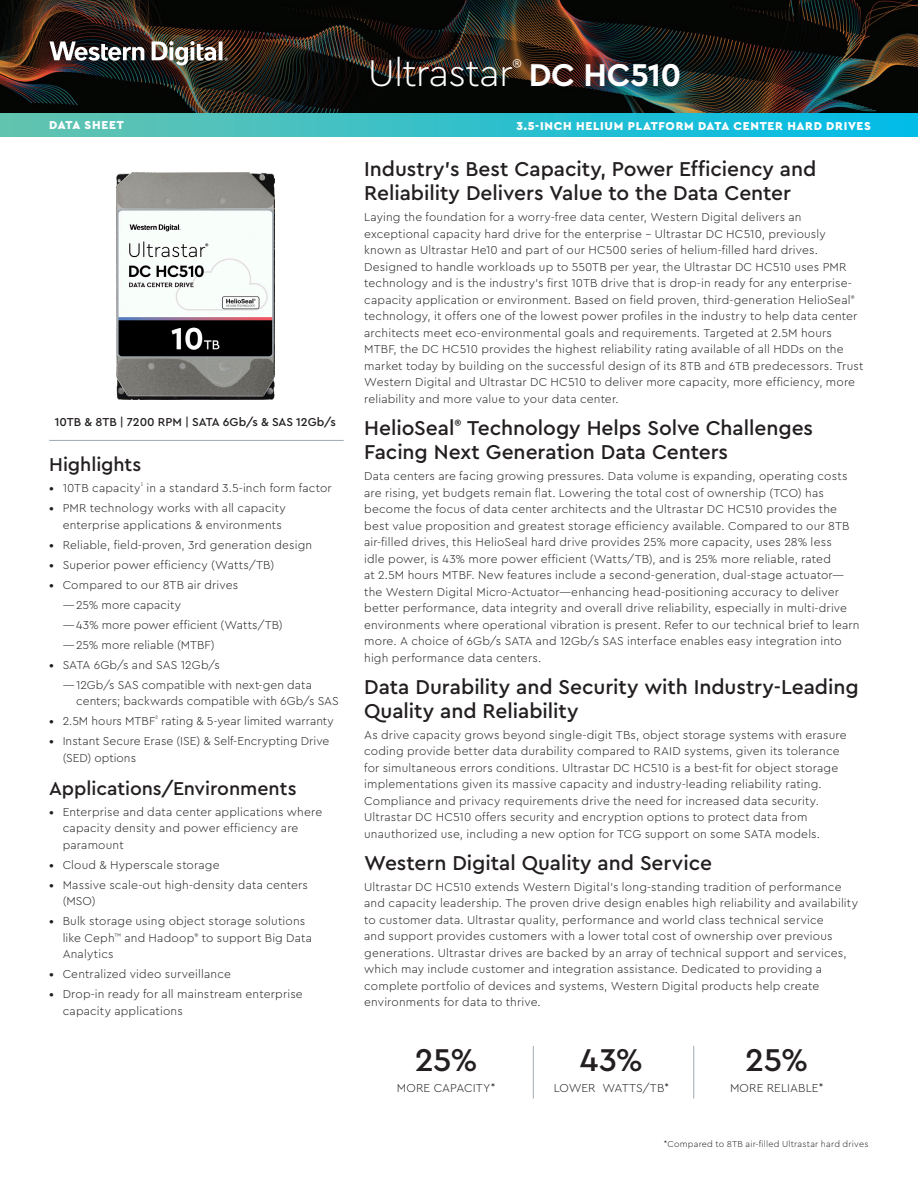
<style>
.page{position:relative;width:918px;height:1188px;background:#fff}
.page>*{position:absolute;margin:0;border:0;box-sizing:border-box;transform-origin:0 0}
.DOC_TITLE{font:300 39px "Cera PRO";letter-spacing:-.02em;color:#fff}
.BODY_COPY{font:500 33px "Cera PRO";color:#231f20}
.DOC_TITLE-2{font:700 33px "Cera PRO";letter-spacing:-.01em;color:#fff}
.TITLES{font:500 21px/24px "Cera PRO";letter-spacing:-.005em;color:#231f20}
.CALLOUTS_HEADLINE{font:500 19.5px "Cera PRO";letter-spacing:-.005em;color:#231f20}
.BODY_COPY-2{font:300 12px/16.5px "Cera PRO";letter-spacing:.015em;color:#231f20}
.HEADER_SUBHEADER{font:900 12px "Cera PRO";letter-spacing:.06em;color:#fff}
.PHOTO_CAPTION{font:500 12px "Cera PRO";letter-spacing:-.005em;color:#231f20}
.Footnotes{font:300 9px "Cera PRO";letter-spacing:.025em;color:#231f20}
.s1{font-weight:500}
</style>
<div class="page">
<hr style="left:693px;top:1046px;width:1px;height:52px;background:#9faab2">
<hr style="left:533px;top:1046px;width:1px;height:52px;background:#9faab2">
<hr style="left:49px;top:440px;width:295px;height:1px;background:#9faab2">
<img style="left:0;top:0;width:918px;height:114px">
<div style="left:0;top:114px;width:918px;height:23px;background:linear-gradient(to right,#67c4ae,#00bce8)"></div>
<svg style="left:49px;top:41px;width:95px;height:20px"></svg>
<img style="left:152px;top:41px;width:76px;height:24px">
<img style="left:116px;top:172px;width:159px;height:227px">
<p class="DOC_TITLE" style="left:368px;top:47px;width:146px">Ultrastar</p>
<p class="DOC_TITLE-2" style="left:512px;top:53px;width:171px"><sup>®</sup> DC HC510</p>
<p class="HEADER_SUBHEADER" style="left:49px;top:117px;width:76px">DATA SHEET</p>
<p class="HEADER_SUBHEADER" style="left:516px;top:118px;width:356px">3.5-INCH HELIUM PLATFORM DATA CENTER HARD DRIVES</p>
<p class="PHOTO_CAPTION" style="left:55px;top:414px;width:283px">10TB &amp; 8TB | 7200 RPM | SATA 6Gb/s &amp; SAS 12Gb/s</p>
<p class="CALLOUTS_HEADLINE" style="left:49px;top:452px;width:94px">Highlights</p>
<p class="BODY_COPY-2" style="left:49px;top:479px;width:284px"><span class="s1">•</span> 10TB capacity<sup>¹</sup> in a standard 3.5-inch form factor</p>
<p class="BODY_COPY-2" style="left:63px;top:499px;width:225px;text-indent:-14px"><span class="s1">•</span> PMR technology works with all capacity enterprise applications &amp; environments</p>
<p class="BODY_COPY-2" style="left:49px;top:536px;width:265px"><span class="s1">•</span> Reliable, field-proven, 3rd generation design</p>
<p class="BODY_COPY-2" style="left:49px;top:556px;width:227px"><span class="s1">•</span> Superior power efficiency (Watts/TB)</p>
<p class="BODY_COPY-2" style="left:49px;top:576px;width:191px"><span class="s1">•</span> Compared to our 8TB air drives</p>
<p class="BODY_COPY-2" style="left:63px;top:596px;width:120px">—25% more capacity</p>
<p class="BODY_COPY-2" style="left:63px;top:616px;width:221px">—43% more power efficient (Watts/TB)</p>
<p class="BODY_COPY-2" style="left:63px;top:636px;width:154px">—25% more reliable (MTBF)</p>
<p class="BODY_COPY-2" style="left:49px;top:656px;width:172px"><span class="s1">•</span> SATA 6Gb/s and SAS 12Gb/s</p>
<p class="BODY_COPY-2" style="left:76px;top:676px;width:264px;text-indent:-14px">—12Gb/s SAS compatible with next-gen data centers; backwards compatible with 6Gb/s SAS</p>
<p class="BODY_COPY-2" style="left:49px;top:713px;width:286px"><span class="s1">•</span> 2.5M hours MTBF<sup>²</sup> rating &amp; 5-year limited warranty</p>
<p class="BODY_COPY-2" style="left:63px;top:733px;width:268px;text-indent:-14px"><span class="s1">•</span> Instant Secure Erase (ISE) &amp; Self-Encrypting Drive (SED) options</p>
<p class="CALLOUTS_HEADLINE" style="left:49px;top:775px;width:249px">Applications/Environments</p>
<p class="BODY_COPY-2" style="left:63px;top:803px;width:261px;text-indent:-14px"><span class="s1">•</span> Enterprise and data center applications where capacity density and power efficiency are paramount</p>
<p class="BODY_COPY-2" style="left:49px;top:856px;width:172px"><span class="s1">•</span> Cloud &amp; Hyperscale storage</p>
<p class="BODY_COPY-2" style="left:63px;top:876px;width:247px;text-indent:-14px"><span class="s1">•</span> Massive scale-out high-density data centers (MSO)</p>
<p class="BODY_COPY-2" style="left:63px;top:912px;width:251px;text-indent:-14px"><span class="s1">•</span> Bulk storage using object storage solutions like Ceph<sup>™</sup> and Hadoop<sup>®</sup> to support Big Data<br>Analytics</p>
<p class="BODY_COPY-2" style="left:49px;top:965px;width:183px"><span class="s1">•</span> Centralized video surveillance</p>
<p class="BODY_COPY-2" style="left:63px;top:985px;width:242px;text-indent:-14px"><span class="s1">•</span> Drop-in ready for all mainstream enterprise capacity applications</p>
<p class="TITLES" style="left:364px;top:156px;width:454px">Industry’s Best Capacity, Power Efficiency and<br>Reliability Delivers Value to the Data Center</p>
<p class="BODY_COPY-2" style="left:364px;top:209px;width:501px">Laying the foundation for a worry-free data center, Western Digital delivers an exceptional capacity hard drive for the enterprise – Ultrastar DC HC510, previously known as Ultrastar He10 and part of our HC500 series of helium-filled hard drives.<br>Designed to handle workloads up to 550TB per year, the Ultrastar DC HC510 uses PMR technology and is the industry’s first 10TB drive that is drop-in ready for any enterprise&shy;capacity application or environment. Based on field proven, third-generation HelioSeal<sup>® </sup>technology, it offers one of the lowest power profiles in the industry to help data center architects meet eco-environmental goals and requirements. Targeted at 2.5M hours MTBF, the DC HC510 provides the highest reliability rating available of all HDDs on the market today by building on the successful design of its 8TB and 6TB predecessors. Trust Western Digital and Ultrastar DC HC510 to deliver more capacity, more efficiency, more reliability and more value to your data center.</p>
<p class="TITLES" style="left:364px;top:415px;width:450px">HelioSeal<sup>®</sup> Technology Helps Solve Challenges<br>Facing Next Generation Data Centers</p>
<p class="BODY_COPY-2" style="left:364px;top:467px;width:497px">Data centers are facing growing pressures. Data volume is expanding, operating costs are rising, yet budgets remain flat. Lowering the total cost of ownership (TCO) has become the focus of data center architects and the Ultrastar DC HC510 provides the best value proposition and greatest storage efficiency available. Compared to our 8TB air-filled drives, this HelioSeal hard drive provides 25% more capacity, uses 28% less<br>idle power, is 43% more power efficient (Watts/TB), and is 25% more reliable, rated<br>at 2.5M hours MTBF. New features include a second-generation, dual-stage actuator— the Western Digital Micro-Actuator—enhancing head-positioning accuracy to deliver better performance, data integrity and overall drive reliability, especially in multi-drive environments where operational vibration is present. Refer to our technical brief to learn more. A choice of 6Gb/s SATA and 12Gb/s SAS interface enables easy integration into high performance data centers.</p>
<p class="TITLES" style="left:364px;top:674px;width:496px">Data Durability and Security with Industry-Leading<br>Quality and Reliability</p>
<p class="BODY_COPY-2" style="left:364px;top:726px;width:484px">As drive capacity grows beyond single-digit TBs, object storage systems with erasure coding provide better data durability compared to RAID systems, given its tolerance for simultaneous errors conditions. Ultrastar DC HC510 is a best-fit for object storage implementations given its massive capacity and industry-leading reliability rating.<br>Compliance and privacy requirements drive the need for increased data security.<br>Ultrastar DC HC510 offers security and encryption options to protect data from unauthorized use, including a new option for TCG support on some SATA models.</p>
<p class="TITLES" style="left:364px;top:850px;width:349px">Western Digital Quality and Service</p>
<p class="BODY_COPY-2" style="left:364px;top:878px;width:495px">Ultrastar DC HC510 extends Western Digital’s long-standing tradition of performance and capacity leadership. The proven drive design enables high reliability and availability to customer data. Ultrastar quality, performance and world class technical service<br>and support provides customers with a lower total cost of ownership over previous generations. Ultrastar drives are backed by an array of technical support and services, which may include customer and integration assistance. Dedicated to providing a complete portfolio of devices and systems, Western Digital products help create environments for data to thrive.</p>
<p class="BODY_COPY" style="left:415px;top:1038px;width:64px">25%</p>
<p class="BODY_COPY-2" style="left:397px;top:1079px;width:100px">MORE CAPACITY*</p>
<p class="BODY_COPY" style="left:580px;top:1038px;width:65px">43%</p>
<p class="BODY_COPY-2" style="left:554px;top:1079px;width:117px">LOWER WATTS/TB*</p>
<p class="BODY_COPY" style="left:745px;top:1038px;width:64px">25%</p>
<p class="BODY_COPY-2" style="left:730px;top:1079px;width:95px">MORE RELIABLE*</p>
<p class="Footnotes" style="left:664px;top:1138px;width:206px">*Compared to 8TB air-filled Ultrastar hard drives</p>
</div>
